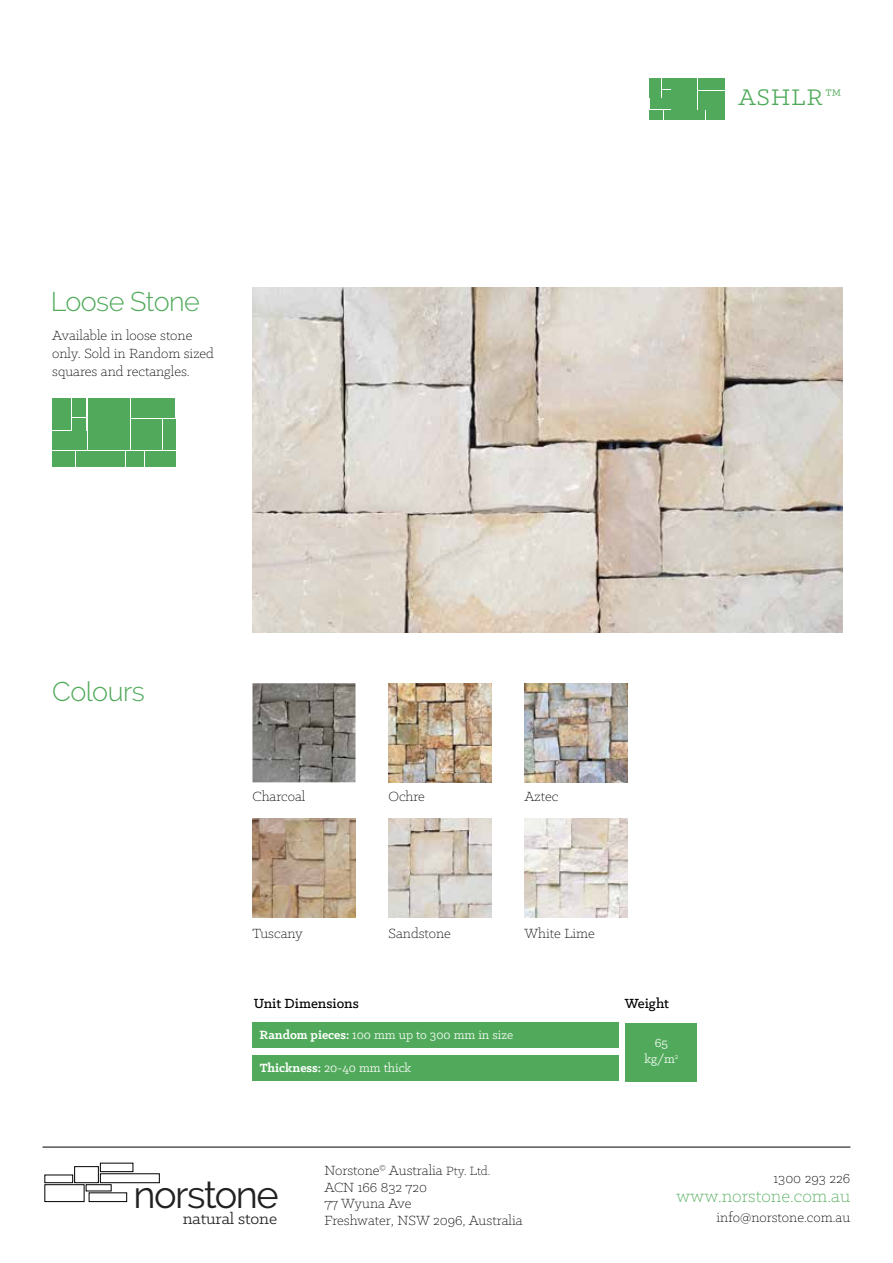
<style>
.page{position:relative;width:893px;height:1263px;background:#fff}
.page>*{position:absolute;margin:0;border:0;box-sizing:border-box;transform-origin:0 0}
.t1{font:37.95px "Raleway";letter-spacing:-.04em;color:#212121}
.t2{font:300 27px "Raleway";letter-spacing:-.02em;color:#51aa5b}
.t3{font:25.5px "Klinic Slab";letter-spacing:.05em;color:#51aa5b}
.t4{font:300 19.5px "Klinic Slab";color:#51aa5b}
.t5{font:17.25px "Klinic Slab";letter-spacing:-.005em;color:#212121}
.t6{font:300 15px/16.5px "Klinic Slab";color:#000}
.t7{font:500 15px "Klinic Slab";color:#000}
.t8{font:13.5px/16.2px "Klinic Slab";color:#fff;text-align:center}
.s1{font-weight:700}
.s2{font-size:13.5px}
</style>
<div class="page">
<div style="left:650px;top:98px;width:20px;height:11px;background:#51aa5b"></div>
<div style="left:698px;top:78px;width:26px;height:12px;background:#51aa5b"></div>
<div style="left:664px;top:110px;width:30px;height:10px;background:#51aa5b"></div>
<div style="left:706px;top:110px;width:18px;height:10px;background:#51aa5b"></div>
<div style="left:650px;top:78px;width:11px;height:19px;background:#51aa5b"></div>
<div style="left:698px;top:91px;width:18px;height:18px;background:#51aa5b"></div>
<div style="left:717px;top:91px;width:7px;height:18px;background:#51aa5b"></div>
<div style="left:662px;top:90px;width:8px;height:7px;background:#51aa5b"></div>
<div style="left:662px;top:78px;width:8px;height:11px;background:#51aa5b"></div>
<div style="left:650px;top:110px;width:13px;height:10px;background:#51aa5b"></div>
<div style="left:694px;top:110px;width:11px;height:10px;background:#51aa5b"></div>
<div style="left:671px;top:78px;width:26px;height:31px;background:#51aa5b"></div>
<img style="left:252px;top:288px;width:590px;height:344px">
<div style="left:52px;top:432px;width:34px;height:18px;background:#51aa5b"></div>
<div style="left:132px;top:398px;width:43px;height:20px;background:#51aa5b"></div>
<div style="left:76px;top:451px;width:49px;height:16px;background:#51aa5b"></div>
<div style="left:145px;top:451px;width:30px;height:16px;background:#51aa5b"></div>
<div style="left:52px;top:398px;width:19px;height:32px;background:#51aa5b"></div>
<div style="left:132px;top:419px;width:30px;height:31px;background:#51aa5b"></div>
<div style="left:163px;top:419px;width:12px;height:31px;background:#51aa5b"></div>
<div style="left:73px;top:418px;width:13px;height:12px;background:#51aa5b"></div>
<div style="left:73px;top:398px;width:13px;height:19px;background:#51aa5b"></div>
<div style="left:52px;top:451px;width:22px;height:16px;background:#51aa5b"></div>
<div style="left:126px;top:451px;width:18px;height:16px;background:#51aa5b"></div>
<div style="left:88px;top:398px;width:42px;height:52px;background:#51aa5b"></div>
<div style="left:625px;top:1023px;width:72px;height:58px;background:#51aa5b"></div>
<div style="left:252px;top:1055px;width:367px;height:25px;background:#51aa5b"></div>
<div style="left:252px;top:1022px;width:367px;height:25px;background:#51aa5b"></div>
<div style="left:45px;top:1184px;width:39px;height:18px;border:1px solid #000"></div>
<div style="left:74px;top:1166px;width:25px;height:17px;border:1px solid #000"></div>
<div style="left:86px;top:1184px;width:25px;height:7px;border:1px solid #000"></div>
<div style="left:45px;top:1175px;width:28px;height:8px;border:1px solid #000"></div>
<div style="left:100px;top:1163px;width:33px;height:9px;border:1px solid #000"></div>
<div style="left:100px;top:1173px;width:60px;height:10px;border:1px solid #000"></div>
<div style="left:89px;top:1192px;width:38px;height:10px;border:1px solid #000"></div>
<hr style="left:43px;top:1147px;width:807px;height:1px;background:#000">
<img style="left:388px;top:683px;width:103px;height:100px">
<img style="left:252px;top:683px;width:103px;height:99px">
<img style="left:524px;top:683px;width:103px;height:100px">
<img style="left:252px;top:818px;width:103px;height:100px">
<img style="left:388px;top:818px;width:103px;height:100px">
<img style="left:524px;top:818px;width:103px;height:100px">
<h2 class="t2" style="left:51px;top:285px;width:151px">Loose Stone</h2>
<p class="t6" style="left:52px;top:326px;width:163px;line-height:18px">Available in loose stone only. Sold in Random sized squares and rectangles.</p>
<h3 class="t3" style="left:738px;top:81px;width:105px">ASHLR™</h3>
<h2 class="t2" style="left:52px;top:675px;width:94px">Colours</h2>
<p class="t6" style="left:252px;top:787px;width:54px">Charcoal</p>
<p class="t6" style="left:388px;top:787px;width:38px">Ochre</p>
<p class="t6" style="left:524px;top:787px;width:35px">Aztec</p>
<p class="t6" style="left:252px;top:925px;width:52px">Tuscany</p>
<p class="t6" style="left:388px;top:925px;width:64px">Sandstone</p>
<p class="t6" style="left:524px;top:925px;width:72px">White Lime</p>
<p class="t7" style="left:254px;top:994px;width:107px">Unit Dimensions</p>
<p class="t7" style="left:625px;top:994px;width:46px">Weight</p>
<p class="t8" style="left:644px;top:1034px;width:36px">65 kg/m<sup>2</sup></p>
<p class="t8" style="left:260px;top:1026px;width:255px"><span class="s1">Random pieces:</span> 100 mm up to 300 mm in size</p>
<p class="t8" style="left:260px;top:1059px;width:153px"><span class="s1">Thickness:</span> 20-40 mm thick</p>
<h1 class="t1" style="left:134px;top:1172px;width:147px">norstone</h1>
<p class="t5" style="left:183px;top:1207px;width:96px">natural stone</p>
<p class="t6" style="left:324px;top:1162px;width:200px">Norstone<sup>©</sup> Australia <span class="s2">Pty. Ltd.<br></span>ACN 166 832 720<br>77 Wyuna Ave<br>Freshwater, NSW 2096, Australia</p>
<p class="t6" style="left:774px;top:1169px;width:78px">1300 293 226</p>
<h3 class="t4" style="left:676px;top:1184px;width:176px">www.norstone.com.au</h3>
<p class="t6" style="left:716px;top:1208px;width:135px">info@norstone.com.au</p>
</div>
